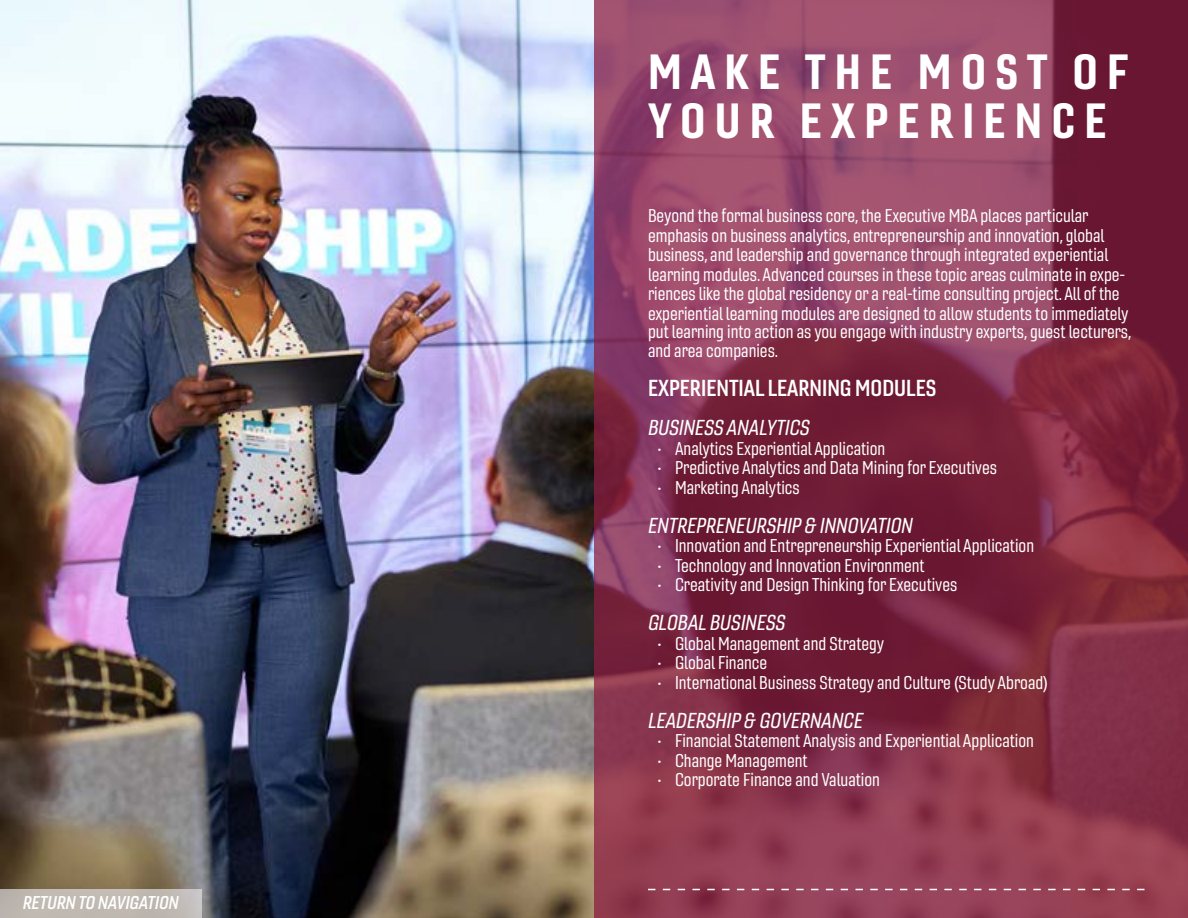
<style>
.page{position:relative;width:1188px;height:918px;background:#fff}
.page>*{position:absolute;margin:0;border:0;box-sizing:border-box;transform-origin:0 0}
.t1{font:48px/49.5px "Gineso Con Bol";letter-spacing:.19em;color:#fff}
.t2{font:22.5px "Gineso Con Dem";color:#fff}
.t3{font:21px "Gineso Con Med It";color:#fff}
.t4{font:18px/19.4px "Gineso Con Reg";color:#fff}
.t5{font:18px "Gineso Con Dem It";color:#fff}
</style>
<div class="page">
<img style="left:0;top:0;width:594px;height:918px">
<svg style="left:594px;top:0;width:594px;height:918px;background:#86334e"></svg>
<svg style="left:648px;top:889px;width:496px;height:1px"></svg>
<div style="left:0;top:890px;width:202px;height:28px;background:#c0b9b2"></div>
<p class="t5" style="left:23px;top:892px;width:157px">RETURN TO NAVIGATION</p>
<h1 class="t1" style="left:648px;top:46px;width:482px">MAKE THE MOST OF<br>YOUR EXPERIENCE</h1>
<p class="t4" style="left:648px;top:206px;width:485px">Beyond the formal business core, the Executive MBA places particular emphasis on business analytics, entrepreneurship and innovation, global business, and leadership and governance through integrated experiential learning modules. Advanced courses in these topic areas culminate in expe&shy;riences like the global residency or a real-time consulting project. All of the experiential learning modules are designed to allow students to immediately put learning into action as you engage with industry experts, guest lecturers, and area companies.</p>
<p class="t2" style="left:648px;top:374px;width:290px">EXPERIENTIAL LEARNING MODULES</p>
<p class="t3" style="left:648px;top:414px;width:163px">BUSINESS ANALYTICS</p>
<p class="t4" style="left:657px;top:439px;width:230px">• Analytics Experiential Application</p>
<p class="t4" style="left:657px;top:458px;width:341px">• Predictive Analytics and Data Mining for Executives</p>
<p class="t4" style="left:657px;top:478px;width:144px">• Marketing Analytics</p>
<p class="t3" style="left:648px;top:512px;width:266px">ENTREPRENEURSHIP &amp; INNOVATION</p>
<p class="t4" style="left:657px;top:536px;width:379px">• Innovation and Entrepreneurship Experiential Application</p>
<p class="t4" style="left:657px;top:556px;width:269px">• Technology and Innovation Environment</p>
<p class="t4" style="left:657px;top:575px;width:302px">• Creativity and Design Thinking for Executives</p>
<p class="t3" style="left:648px;top:609px;width:139px">GLOBAL BUSINESS</p>
<p class="t4" style="left:657px;top:634px;width:229px">• Global Management and Strategy</p>
<p class="t4" style="left:657px;top:653px;width:112px">• Global Finance</p>
<p class="t4" style="left:657px;top:673px;width:393px">• International Business Strategy and Culture (Study Abroad)</p>
<p class="t3" style="left:648px;top:707px;width:216px">LEADERSHIP &amp; GOVERNANCE</p>
<p class="t4" style="left:657px;top:731px;width:378px">• Financial Statement Analysis and Experiential Application</p>
<p class="t4" style="left:657px;top:751px;width:152px">• Change Management</p>
<p class="t4" style="left:657px;top:770px;width:225px">• Corporate Finance and Valuation</p>
</div>
